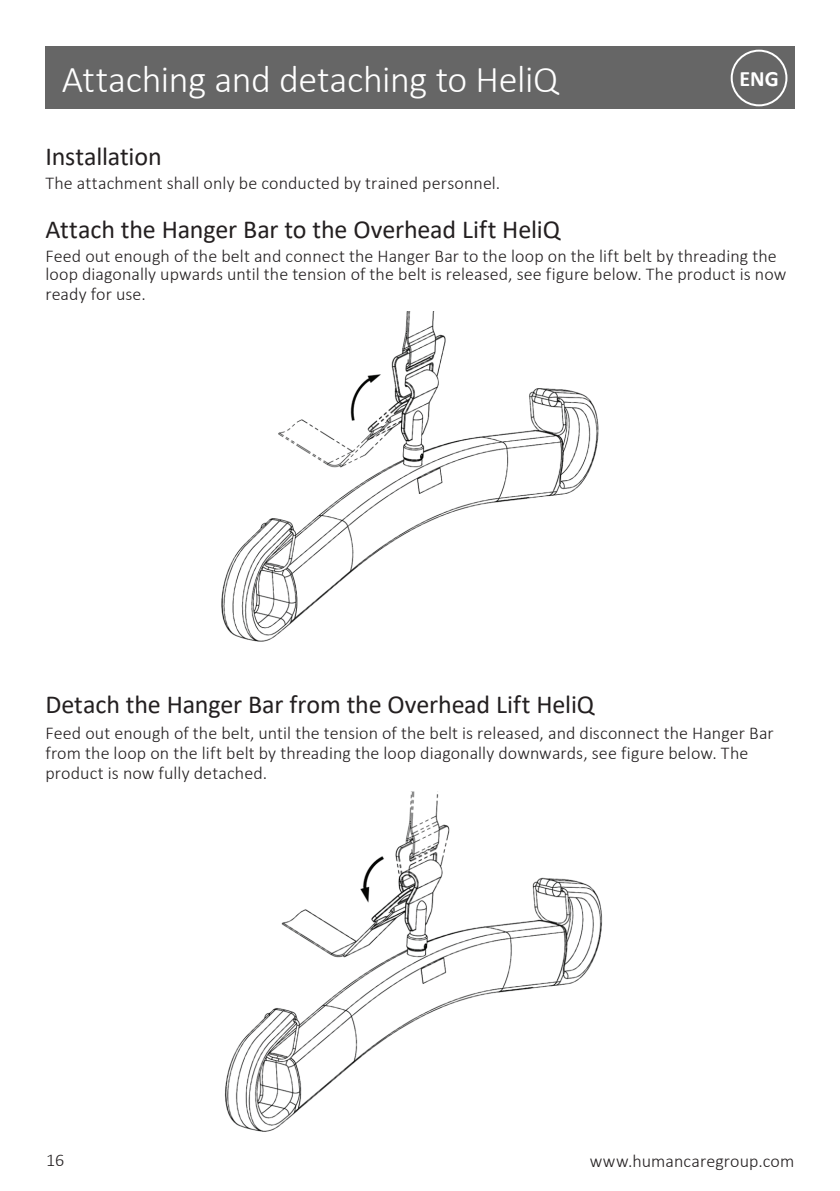
<style>
.page{position:relative;width:840px;height:1191px;background:#fff}
.page>*{position:absolute;margin:0;border:0;box-sizing:border-box;transform-origin:0 0}
.t1{font:300 38px "Calibri";letter-spacing:-.01em;color:#fff}
.t2{font:26px "Calibri";letter-spacing:-.005em;color:#231f20}
.t3{font:700 22px "Calibri";color:#fff}
.t4{font:300 18px/20px "Calibri";letter-spacing:.005em;color:#231f20}
</style>
<div class="page">
<div style="left:45px;top:46px;width:749px;height:63px;background:#666"></div>
<div style="left:730px;top:50px;width:57px;height:56px;border:2px solid #fff;border-radius:50%"></div>
<img style="left:221px;top:312px;width:378px;height:330px">
<img style="left:225px;top:791px;width:378px;height:341px">
<h1 class="t1" style="left:62px;top:56px;width:498px">Attaching and detaching to HeliQ</h1>
<p class="t3" style="left:739px;top:63px;width:41px">ENG</p>
<h2 class="t2" style="left:45px;top:138px;width:118px">Installation</h2>
<p class="t4" style="left:45px;top:172px;width:456px">The attachment shall only be conducted by trained personnel.</p>
<h2 class="t2" style="left:45px;top:211px;width:516px">Attach the Hanger Bar to the Overhead Lift HeliQ</h2>
<p class="t4" style="left:45px;top:246px;width:742px;line-height:18px">Feed out enough of the belt and connect the Hanger Bar to the loop on the lift belt by threading the loop diagonally upwards until the tension of the belt is released, see figure below. The product is now</p>
<p class="t4" style="left:45px;top:283px;width:102px">ready for use.</p>
<h2 class="t2" style="left:45px;top:686px;width:550px">Detach the Hanger Bar from the Overhead Lift HeliQ</h2>
<p class="t4" style="left:45px;top:722px;width:729px">Feed out enough of the belt, until the tension of the belt is released, and disconnect the Hanger Bar from the loop on the lift belt by threading the loop diagonally downwards, see figure below. The product is now fully detached.</p>
<p class="t4" style="left:46px;top:1150px;width:19px">16</p>
<p class="t4" style="left:589px;top:1151px;width:206px">www.humancaregroup.com</p>
</div>
